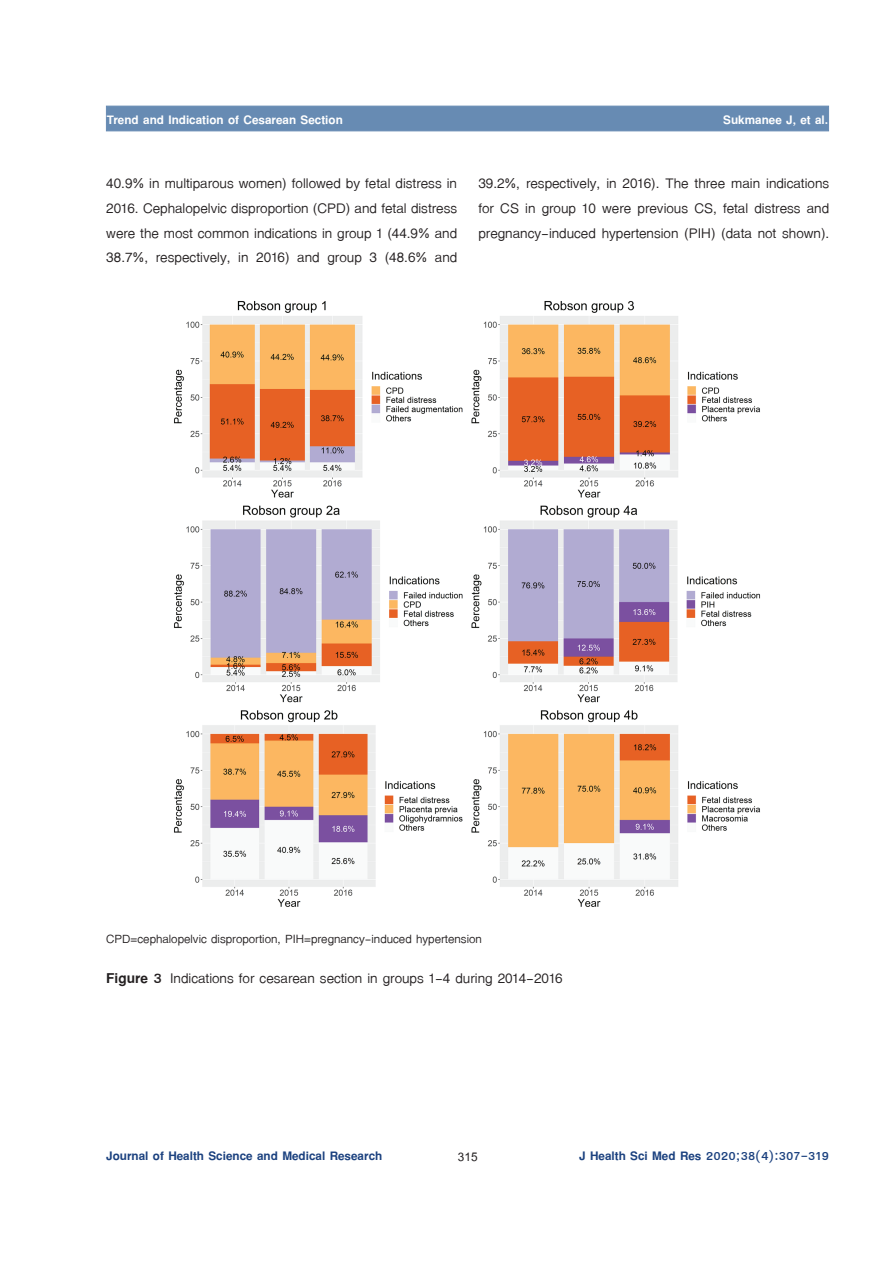
<style>
.page{position:relative;width:893px;height:1263px;background:#fff}
.page>*{position:absolute;margin:0;border:0;box-sizing:border-box;transform-origin:0 0}
.t1{font:21px/24.8px "TF Lanna";color:#231f20;text-align:justify}
.t2{font:700 18px "TF Lanna";color:#1b417f}
.t3{font:18px "TF Lanna";color:#231f20}
.t4{font:700 18px "TF Lanna";color:#fff}
.t5{font:700 18px "Cordia UPC";color:#231f20}
.s1{font-weight:700}
</style>
<div class="page">
<div style="left:106px;top:106px;width:723px;height:25px;background:#678bb3"></div>
<img style="left:174px;top:301px;width:587px;height:606px">
<p class="t4" style="left:107px;top:109px;width:238px">Trend and Indication of Cesarean Section</p>
<p class="t4" style="left:723px;top:108px;width:106px">Sukmanee J, et al.</p>
<p class="t1" style="left:106px;top:171px;width:353px">40.9% in multiparous women) followed by fetal distress in 2016. Cephalopelvic disproportion (CPD) and fetal distress were the most common indications in group 1 (44.9% and 38.7%, respectively, in 2016) and group 3 (48.6% and</p>
<p class="t1" style="left:478px;top:171px;width:352px">39.2%, respectively, in 2016). The three main indications for CS in group 10 were previous CS, fetal distress and pregnancy-induced hypertension (PIH) (data not shown).</p>
<p class="t3" style="left:106px;top:928px;width:377px">CPD=cephalopelvic disproportion, PIH=pregnancy-induced hypertension</p>
<p class="t1" style="left:106px;top:966px;width:458px"><span class="s1">Figure 3</span> Indications for cesarean section in groups 1-4 during 2014-2016</p>
<p class="t2" style="left:106px;top:1145px;width:277px">Journal of Health Science and Medical Research</p>
<p class="t5" style="left:458px;top:1146px;width:21px">315</p>
<p class="t2" style="left:579px;top:1145px;width:251px">J Health Sci Med Res 2020;38(4):307-319</p>
</div>
